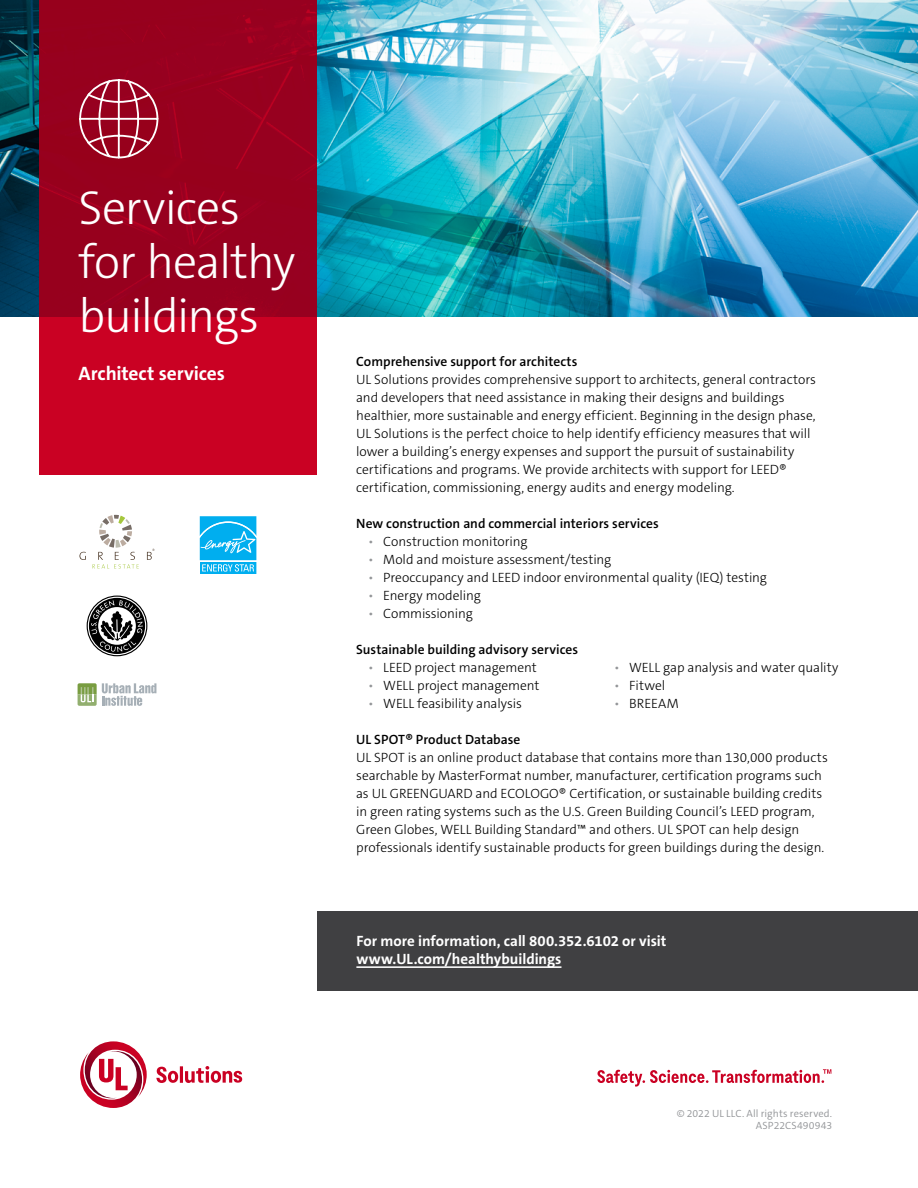
<style>
.page{position:relative;width:918px;height:1188px;background:#fff}
.page>*{position:absolute;margin:0;border:0;box-sizing:border-box;transform-origin:0 0}
.t1{font:300 48px/54px "The Sans C5";letter-spacing:-.025em;color:#fff}
.t2{font:700 19.5px "The Sans C5";letter-spacing:-.005em;color:#fff}
.t3{font:700 15px/18px "The Sans C5";color:#fff}
.t4{font:300 13.5px/18px "The Sans C5";letter-spacing:-.005em;color:#000}
.t5{font:600 13.5px "The Sans C5";color:#000}
.t6{font:300 10.5px/12.6px "The Sans C5";letter-spacing:.01em;color:#939598;text-align:right}
.s1{color:#939598}
</style>
<div class="page">
<svg style="left:80px;top:1041px;width:162px;height:67px"></svg>
<svg style="left:597px;top:1069px;width:234px;height:18px"></svg>
<img style="left:0;top:0;width:918px;height:317px">
<svg style="left:40px;top:0;width:277px;height:475px;fill:#97001f"></svg>
<svg style="left:78px;top:78px;width:81px;height:81px"></svg>
<div style="left:317px;top:911px;width:601px;height:79px;background:#404042"></div>
<svg style="left:87px;top:596px;width:60px;height:60px"></svg>
<svg style="left:88px;top:597px;width:58px;height:58px"></svg>
<div style="left:89px;top:598px;width:56px;height:56px;background:#000;border-radius:50%"></div>
<svg style="left:91px;top:600px;width:52px;height:52px"></svg>
<svg style="left:79px;top:552px;width:7px;height:8px"></svg>
<svg style="left:147px;top:549px;width:8px;height:11px"></svg>
<svg style="left:93px;top:515px;width:46px;height:54px"></svg>
<svg style="left:199px;top:516px;width:58px;height:58px"></svg>
<svg style="left:78px;top:683px;width:78px;height:23px"></svg>
<hr style="left:356px;top:966px;width:205px;height:2px;background:#fff">
<h1 class="t1" style="left:79px;top:181px;width:218px">Services for healthy buildings</h1>
<h2 class="t2" style="left:79px;top:361px;width:148px">Architect services</h2>
<p class="t5" style="left:356px;top:353px;width:223px">Comprehensive support for architects</p>
<p class="t4" style="left:356px;top:371px;width:461px">UL Solutions provides comprehensive support to architects, general contractors and developers that need assistance in making their designs and buildings healthier, more sustainable and energy efficient. Beginning in the design phase, UL Solutions is the perfect choice to help identify efficiency measures that will lower a building’s energy expenses and support the pursuit of sustainability certifications and programs. We provide architects with support for LEED® certification, commissioning, energy audits and energy modeling.</p>
<p class="t5" style="left:356px;top:515px;width:304px">New construction and commercial interiors services</p>
<p class="t4" style="left:368px;top:533px;width:161px"><span class="s1">•</span> Construction monitoring</p>
<p class="t4" style="left:368px;top:551px;width:245px"><span class="s1">•</span> Mold and moisture assessment/testing</p>
<p class="t4" style="left:368px;top:569px;width:400px"><span class="s1">•</span> Preoccupancy and LEED indoor environmental quality (IEQ) testing</p>
<p class="t4" style="left:368px;top:587px;width:114px"><span class="s1">•</span> Energy modeling</p>
<p class="t4" style="left:368px;top:605px;width:106px"><span class="s1">•</span> Commissioning</p>
<p class="t5" style="left:356px;top:641px;width:223px">Sustainable building advisory services</p>
<p class="t4" style="left:368px;top:659px;width:170px"><span class="s1">•</span> LEED project management</p>
<p class="t4" style="left:368px;top:677px;width:173px"><span class="s1">•</span> WELL project management</p>
<p class="t4" style="left:368px;top:695px;width:155px"><span class="s1">•</span> WELL feasibility analysis</p>
<p class="t4" style="left:614px;top:659px;width:226px"><span class="s1">•</span> WELL gap analysis and water quality</p>
<p class="t4" style="left:614px;top:677px;width:53px"><span class="s1">•</span> Fitwel</p>
<p class="t4" style="left:614px;top:695px;width:66px"><span class="s1">•</span> BREEAM</p>
<p class="t5" style="left:356px;top:731px;width:166px">UL SPOT® Product Database</p>
<p class="t4" style="left:356px;top:749px;width:473px">UL SPOT is an online product database that contains more than 130,000 products searchable by MasterFormat number, manufacturer, certification programs such as UL GREENGUARD and ECOLOGO® Certification, or sustainable building credits in green rating systems such as the U.S. Green Building Council’s LEED program, Green Globes, WELL Building Standard™ and others. UL SPOT can help design professionals identify sustainable products for green buildings during the design.</p>
<p class="t3" style="left:356px;top:932px;width:312px">For more information, call 800.352.6102 or visit www.UL.com/healthybuildings</p>
<p class="t6" style="left:677px;top:1107px;width:157px">© 2022 UL LLC. All rights reserved.<br>ASP22CS490943</p>
</div>
